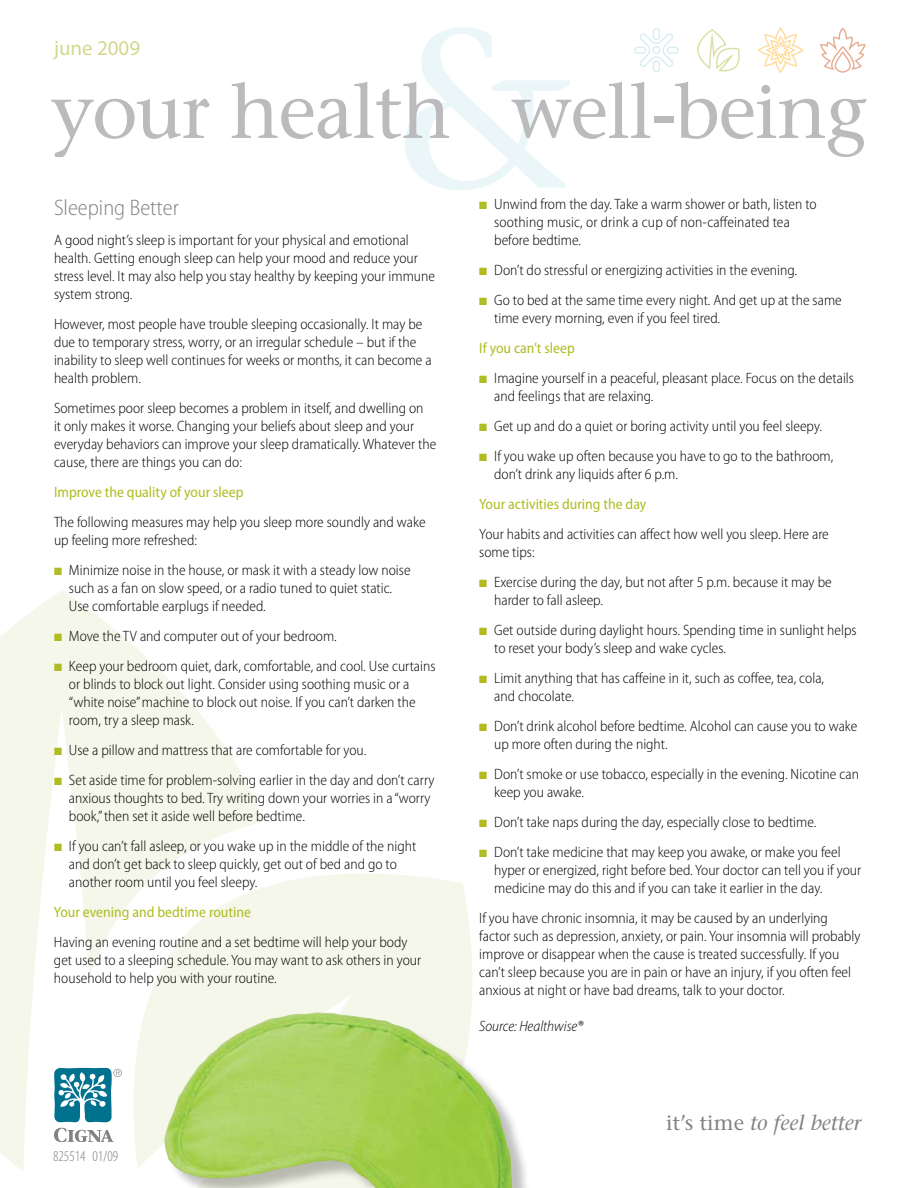
<style>
.page{position:relative;width:918px;height:1188px;background:#fff}
.page>*{position:absolute;margin:0;border:0;box-sizing:border-box;transform-origin:0 0}
.t1{font:225px "Stone Serif";color:#eaf6f7}
.t2{font:76.5px "Stone Serif";letter-spacing:-.02em;color:#bbbbbe}
.t3{font:300 semi-condensed 22.5px "Myriad Pro";color:#808285}
.t4{font:italic 21px "Stone Serif";color:#808285}
.t5{font:20.85px "Myriad Pro";color:#d3d98e}
.t6{font:300 semi-condensed 15px/18px "Myriad Pro";color:#000}
.t7{font:semi-condensed 15px "Myriad Pro";color:#afbd22}
.t8{font:italic 300 semi-condensed 15px "Myriad Pro";color:#000}
.t9{font:300 condensed 15px "Myriad Pro";color:#808285}
.s1{color:#afbd22}
.s2{font-style:normal}
</style>
<div class="page">
<svg style="left:0;top:590px;width:473px;height:581px"></svg>
<svg style="left:54px;top:1128px;width:60px;height:14px"></svg>
<svg style="left:54px;top:1068px;width:68px;height:54px"></svg>
<svg style="left:634px;top:28px;width:45px;height:45px"></svg>
<svg style="left:820px;top:27px;width:46px;height:46px"></svg>
<svg style="left:757px;top:28px;width:47px;height:46px"></svg>
<svg style="left:697px;top:30px;width:43px;height:42px"></svg>
<div style="left:167px;top:1014px;width:370px;height:174px;background:#000;opacity:.25"></div>
<img style="left:163px;top:1012px;width:349px;height:176px">
<h1 class="t1" style="left:393px;top:-29px;width:185px">&amp;</h1>
<h3 class="t5" style="left:54px;top:35px;width:88px">june 2009</h3>
<h2 class="t2" style="left:51px;top:64px;width:817px">your health well-being</h2>
<h3 class="t3" style="left:54px;top:195px;width:126px">Sleeping Better</h3>
<p class="t6" style="left:54px;top:231px;width:383px">A good night’s sleep is important for your physical and emotional health. Getting enough sleep can help your mood and reduce your stress level. It may also help you stay healthy by keeping your immune system strong.</p>
<p class="t6" style="left:54px;top:315px;width:379px">However, most people have trouble sleeping occasionally. It may be due to temporary stress, worry, or an irregular schedule – but if the inability to sleep well continues for weeks or months, it can become a health problem.</p>
<p class="t6" style="left:54px;top:399px;width:384px">Sometimes poor sleep becomes a problem in itself, and dwelling on<br>it only makes it worse. Changing your beliefs about sleep and your everyday behaviors can improve your sleep dramatically. Whatever the cause, there are things you can do:</p>
<p class="t7" style="left:54px;top:484px;width:191px">Improve the quality of your sleep</p>
<p class="t6" style="left:54px;top:513px;width:373px">The following measures may help you sleep more soundly and wake up feeling more refreshed:</p>
<p class="t6" style="left:69px;top:561px;width:343px;text-indent:-15px"><span class="s1">■</span> Minimize noise in the house, or mask it with a steady low noise such as a fan on slow speed, or a radio tuned to quiet static.<br>Use comfortable earplugs if needed.</p>
<p class="t6" style="left:54px;top:627px;width:284px"><span class="s1">■</span> Move the TV and computer out of your bedroom.</p>
<p class="t6" style="left:69px;top:657px;width:368px;text-indent:-15px"><span class="s1">■</span> Keep your bedroom quiet, dark, comfortable, and cool. Use curtains or blinds to block out light. Consider using soothing music or a “white noise” machine to block out noise. If you can’t darken the room, try a sleep mask.</p>
<p class="t6" style="left:54px;top:741px;width:314px"><span class="s1">■</span> Use a pillow and mattress that are comfortable for you.</p>
<p class="t6" style="left:69px;top:771px;width:367px;text-indent:-15px"><span class="s1">■</span> Set aside time for problem-solving earlier in the day and don’t carry anxious thoughts to bed. Try writing down your worries in a “worry book,” then set it aside well before bedtime.</p>
<p class="t6" style="left:69px;top:837px;width:349px;text-indent:-15px"><span class="s1">■</span> If you can’t fall asleep, or you wake up in the middle of the night and don’t get back to sleep quickly, get out of bed and go to another room until you feel sleepy.</p>
<p class="t7" style="left:54px;top:904px;width:198px">Your evening and bedtime routine</p>
<p class="t6" style="left:54px;top:933px;width:369px">Having an evening routine and a set bedtime will help your body get used to a sleeping schedule. You may want to ask others in your household to help you with your routine.</p>
<p class="t9" style="left:53px;top:1148px;width:67px">825514 01/09</p>
<p class="t6" style="left:494px;top:196px;width:324px;text-indent:-15px"><span class="s1">■</span> Unwind from the day. Take a warm shower or bath, listen to soothing music, or drink a cup of non-caffeinated tea before bedtime.</p>
<p class="t6" style="left:479px;top:262px;width:319px"><span class="s1">■</span> Don’t do stressful or energizing activities in the evening.</p>
<p class="t6" style="left:494px;top:292px;width:349px;text-indent:-15px"><span class="s1">■</span> Go to bed at the same time every night. And get up at the same time every morning, even if you feel tired.</p>
<p class="t7" style="left:479px;top:340px;width:97px">If you can’t sleep</p>
<p class="t6" style="left:494px;top:370px;width:361px;text-indent:-15px"><span class="s1">■</span> Imagine yourself in a peaceful, pleasant place. Focus on the details and feelings that are relaxing.</p>
<p class="t6" style="left:479px;top:418px;width:344px"><span class="s1">■</span> Get up and do a quiet or boring activity until you feel sleepy.</p>
<p class="t6" style="left:494px;top:448px;width:341px;text-indent:-15px"><span class="s1">■</span> If you wake up often because you have to go to the bathroom, don’t drink any liquids after 6 p.m.</p>
<p class="t7" style="left:479px;top:496px;width:169px">Your activities during the day</p>
<p class="t6" style="left:479px;top:526px;width:351px">Your habits and activities can affect how well you sleep. Here are some tips:</p>
<p class="t6" style="left:494px;top:574px;width:339px;text-indent:-15px"><span class="s1">■</span> Exercise during the day, but not after 5 p.m. because it may be harder to fall asleep.</p>
<p class="t6" style="left:494px;top:622px;width:364px;text-indent:-15px"><span class="s1">■</span> Get outside during daylight hours. Spending time in sunlight helps to reset your body’s sleep and wake cycles.</p>
<p class="t6" style="left:494px;top:670px;width:331px;text-indent:-15px"><span class="s1">■</span> Limit anything that has caffeine in it, such as coffee, tea, cola, and chocolate.</p>
<p class="t6" style="left:494px;top:718px;width:365px;text-indent:-15px"><span class="s1">■</span> Don’t drink alcohol before bedtime. Alcohol can cause you to wake up more often during the night.</p>
<p class="t6" style="left:494px;top:766px;width:366px;text-indent:-15px"><span class="s1">■</span> Don’t smoke or use tobacco, especially in the evening. Nicotine can keep you awake.</p>
<p class="t6" style="left:479px;top:814px;width:339px"><span class="s1">■</span> Don’t take naps during the day, especially close to bedtime.</p>
<p class="t6" style="left:494px;top:844px;width:368px;text-indent:-15px"><span class="s1">■</span> Don’t take medicine that may keep you awake, or make you feel hyper or energized, right before bed. Your doctor can tell you if your medicine may do this and if you can take it earlier in the day.</p>
<p class="t6" style="left:479px;top:910px;width:383px">If you have chronic insomnia, it may be caused by an underlying factor such as depression, anxiety, or pain. Your insomnia will probably improve or disappear when the cause is treated successfully. If you can’t sleep because you are in pain or have an injury, if you often feel anxious at night or have bad dreams, talk to your doctor.</p>
<p class="t8" style="left:479px;top:1018px;width:105px">Source: Healthwise®</p>
<h3 class="t4" style="left:666px;top:1110px;width:197px"><span class="s2">it’s time</span> to feel better</h3>
</div>
